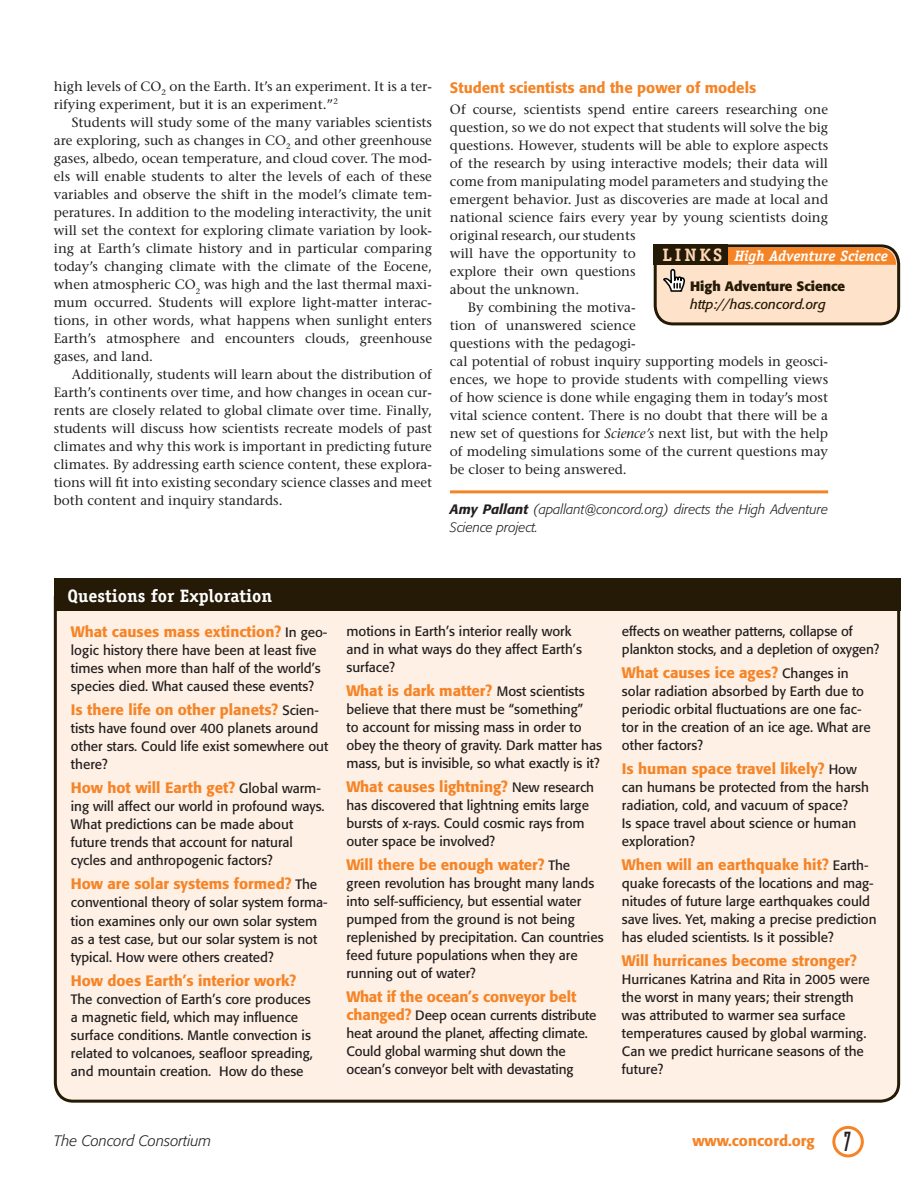
<style>
.page{position:relative;width:918px;height:1188px;background:#fff}
.page>*{position:absolute;margin:0;border:0;box-sizing:border-box;transform-origin:0 0}
.t1{font:27px "Industria Solid";color:#231f20}
.t2{font:700 18px "Officina Serif";color:#fff}
.t3{font:500 15px "Formata";color:#f58427}
.t4{font:italic 700 15px "Officina Serif";color:#fff}
.t5{font:italic 300 15px "Formata";color:#231f20}
.t6{font:13.5px/18px "Stone Serif";color:#231f20;text-align:justify}
.t7{font:13.5px/18px "Formata";color:#231f20}
.t8{font:italic 300 13.5px/18px "Formata";color:#231f20}
.t9{font:italic 13.5px "Formata";color:#251a05}
.t10{font:700 13.5px "Formata";color:#251a05}
.s1{font-style:italic}
.s2{font-weight:500}
.s3{font-style:normal;font-size:18px;color:#fdd6b4}
.s4{font-weight:400;font-size:13.5px;color:#231f20}
.s5{font-weight:500;font-size:15px;color:#f58427}
</style>
<div class="page">
<div style="left:832px;top:1126px;width:32px;height:31px;border:3px solid #f58427;border-radius:50%"></div>
<hr style="left:450px;top:490px;width:378px;height:3px;background:#f58427">
<div style="left:655px;top:246px;width:243px;height:78px;background:#fee2ca;border-radius:18px"></div>
<div style="left:653px;top:244px;width:247px;height:81px;border:3px solid #251a05;border-radius:18px"></div>
<svg style="left:728px;top:247px;width:168px;height:18px"></svg>
<div style="left:653px;top:244px;width:75px;height:21px;background:#251a05"></div>
<svg style="left:663px;top:269px;width:22px;height:22px"></svg>
<div style="left:55px;top:580px;width:843px;height:521px;background:#fef0e4;border-radius:18px"></div>
<div style="left:54px;top:578px;width:846px;height:33px;background:#251a05"></div>
<p class="t6" style="left:54px;top:77px;width:380px">high levels of CO<sub>2</sub> on the Earth. It’s an experiment. It is a ter&shy;rifying experiment, but it is an experiment.”<sup>2</sup></p>
<p class="t6" style="left:54px;top:113px;width:380px;text-indent:18px">Students will study some of the many variables scientists are exploring, such as changes in CO<sub>2</sub> and other greenhouse gases, albedo, ocean temperature, and cloud cover. The mod&shy;els will enable students to alter the levels of each of these variables and observe the shift in the model’s climate tem&shy;peratures. In addition to the modeling interactivity, the unit will set the context for exploring climate variation by look&shy;ing at Earth’s climate history and in particular comparing today’s changing climate with the climate of the Eocene, when atmospheric CO<sub>2</sub> was high and the last thermal maxi&shy;mum occurred. Students will explore light-matter interac&shy;tions, in other words, what happens when sunlight enters Earth’s atmosphere and encounters clouds, greenhouse gases, and land.</p>
<p class="t6" style="left:54px;top:365px;width:380px;text-indent:18px">Additionally, students will learn about the distribution of Earth’s continents over time, and how changes in ocean cur&shy;rents are closely related to global climate over time. Finally, students will discuss how scientists recreate models of past climates and why this work is important in predicting future climates. By addressing earth science content, these explora&shy;tions will fit into existing secondary science classes and meet both content and inquiry standards.</p>
<p class="t3" style="left:450px;top:78px;width:308px">Student scientists and the power of models</p>
<p class="t6" style="left:450px;top:100px;width:380px">Of course, scientists spend entire careers researching one</p>
<p class="t6" style="left:450px;top:118px;width:380px">question, so we do not expect that students will solve the big</p>
<p class="t6" style="left:450px;top:136px;width:380px">questions. However, students will be able to explore aspects</p>
<p class="t6" style="left:450px;top:154px;width:379px">of the research by using interactive models; their data will</p>
<p class="t6" style="left:450px;top:172px;width:380px">come from manipulating model parameters and studying the</p>
<p class="t6" style="left:450px;top:190px;width:380px">emergent behavior. Just as discoveries are made at local and</p>
<p class="t6" style="left:450px;top:208px;width:379px">national science fairs every year by young scientists doing</p>
<p class="t6" style="left:450px;top:226px;width:187px">original research, our students</p>
<p class="t6" style="left:450px;top:244px;width:187px">will have the opportunity to</p>
<p class="t6" style="left:450px;top:262px;width:187px">explore their own questions</p>
<p class="t6" style="left:450px;top:280px;width:131px">about the unknown.</p>
<p class="t6" style="left:468px;top:298px;width:169px">By combining the motiva-</p>
<p class="t6" style="left:450px;top:316px;width:187px">tion of unanswered science</p>
<p class="t6" style="left:450px;top:334px;width:187px">questions with the pedagogi-</p>
<p class="t6" style="left:450px;top:352px;width:379px">cal potential of robust inquiry supporting models in geosci-</p>
<p class="t6" style="left:450px;top:370px;width:380px">ences, we hope to provide students with compelling views</p>
<p class="t6" style="left:450px;top:388px;width:379px">of how science is done while engaging them in today’s most</p>
<p class="t6" style="left:450px;top:406px;width:380px">vital science content. There is no doubt that there will be a</p>
<p class="t6" style="left:450px;top:424px;width:379px">new set of questions for <span class="s1">Science’s</span> next list, but with the help</p>
<p class="t6" style="left:450px;top:442px;width:379px">of modeling simulations some of the current questions may</p>
<p class="t6" style="left:450px;top:460px;width:178px">be closer to being answered.</p>
<p class="t8" style="left:450px;top:501px;width:379px"><span class="s2">Amy Pallant</span> (apallant@concord.org) directs the High Adventure<br>Science project.</p>
<p class="t4" style="left:662px;top:247px;width:227px"><span class="s3">L i n ks</span> High Adventure Science</p>
<p class="t10" style="left:690px;top:278px;width:156px">High Adventure Science</p>
<p class="t9" style="left:690px;top:296px;width:137px">http://has.concord.org</p>
<h2 class="t2" style="left:67px;top:584px;width:206px">Questions for Exploration</h2>
<p class="t3" style="left:71px;top:623px;width:258px">What causes mass extinction? <span class="s4">In geo-</span></p>
<p class="t7" style="left:71px;top:641px;width:251px">logic history there have been at least five times when more than half of the world’s species died. What caused these events?</p>
<p class="t3" style="left:71px;top:701px;width:249px">Is there life on other planets? <span class="s4">Scien-</span></p>
<p class="t7" style="left:71px;top:719px;width:259px">tists have found over 400 planets around other stars. Could life exist somewhere out there?</p>
<p class="t3" style="left:71px;top:779px;width:251px">How hot will Earth get? <span class="s4">Global warm-</span></p>
<p class="t7" style="left:71px;top:797px;width:255px">ing will affect our world in profound ways.<br>What predictions can be made about future trends that account for natural cycles and anthropogenic factors?</p>
<p class="t3" style="left:71px;top:875px;width:248px">How are solar systems formed? <span class="s4">The</span></p>
<p class="t7" style="left:71px;top:893px;width:258px">conventional theory of solar system forma&shy;tion examines only our own solar system as a test case, but our solar system is not typical. How were others created?</p>
<p class="t3" style="left:71px;top:971px;width:227px">How does Earth’s interior work?</p>
<p class="t7" style="left:71px;top:989px;width:243px">The convection of Earth’s core produces a magnetic field, which may influence surface conditions. Mantle convection is related to volcanoes, seafloor spreading, and mountain creation. How do these</p>
<p class="t7" style="left:346px;top:622px;width:237px">motions in Earth’s interior really work and in what ways do they affect Earth’s surface?</p>
<p class="t3" style="left:346px;top:682px;width:240px">What is dark matter? <span class="s4">Most scientists</span></p>
<p class="t7" style="left:346px;top:700px;width:257px">believe that there must be “something”<br>to account for missing mass in order to obey the theory of gravity. Dark matter has mass, but is invisible, so what exactly is it?</p>
<p class="t3" style="left:346px;top:778px;width:249px">What causes lightning? <span class="s4">New research</span></p>
<p class="t7" style="left:346px;top:796px;width:244px">has discovered that lightning emits large bursts of x-rays. Could cosmic rays from outer space be involved?</p>
<p class="t3" style="left:346px;top:856px;width:225px">Will there be enough water? <span class="s4">The</span></p>
<p class="t7" style="left:346px;top:874px;width:259px">green revolution has brought many lands into self-sufficiency, but essential water pumped from the ground is not being replenished by precipitation. Can countries feed future populations when they are running out of water?</p>
<p class="t3" style="left:346px;top:988px;width:231px">What if the ocean’s conveyor belt</p>
<p class="t7" style="left:346px;top:1006px;width:251px"><span class="s5">changed?</span> Deep ocean currents distribute heat around the planet, affecting climate.<br>Could global warming shut down the ocean’s conveyor belt with devastating</p>
<p class="t7" style="left:622px;top:622px;width:259px">effects on weather patterns, collapse of plankton stocks, and a depletion of oxygen?</p>
<p class="t3" style="left:622px;top:664px;width:228px">What causes ice ages? <span class="s4">Changes in</span></p>
<p class="t7" style="left:622px;top:682px;width:250px">solar radiation absorbed by Earth due to periodic orbital fluctuations are one fac&shy;tor in the creation of an ice age. What are other factors?</p>
<p class="t3" style="left:622px;top:760px;width:236px">Is human space travel likely? <span class="s4">How</span></p>
<p class="t7" style="left:622px;top:778px;width:248px">can humans be protected from the harsh radiation, cold, and vacuum of space?<br>Is space travel about science or human exploration?</p>
<p class="t3" style="left:622px;top:856px;width:248px">When will an earthquake hit? <span class="s4">Earth-</span></p>
<p class="t7" style="left:622px;top:874px;width:256px">quake forecasts of the locations and mag&shy;nitudes of future large earthquakes could save lives. Yet, making a precise prediction has eluded scientists. Is it possible?</p>
<p class="t3" style="left:622px;top:952px;width:236px">Will hurricanes become stronger?</p>
<p class="t7" style="left:622px;top:970px;width:249px">Hurricanes Katrina and Rita in 2005 were the worst in many years; their strength was attributed to warmer sea surface temperatures caused by global warming.<br>Can we predict hurricane seasons of the future?</p>
<p class="t5" style="left:54px;top:1132px;width:159px">The Concord Consortium</p>
<p class="t3" style="left:692px;top:1131px;width:124px">www.concord.org</p>
<h1 class="t1" style="left:843px;top:1126px;width:9px">7</h1>
</div>
